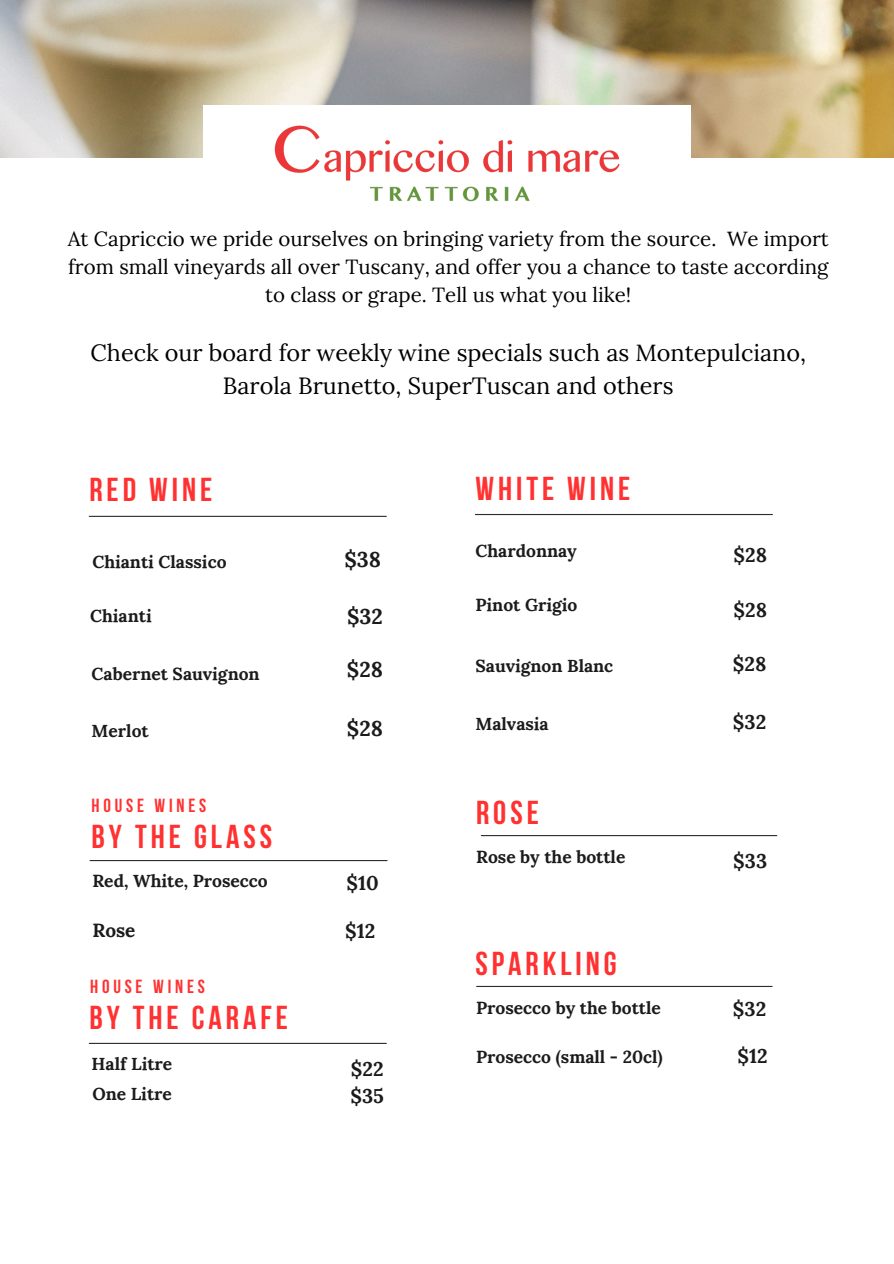
<style>
.page{position:relative;width:894px;height:1264px;background:#fff}
.page>*{position:absolute;margin:0;border:0;box-sizing:border-box;transform-origin:0 0}
.t1{font:700 33px "Bebas Neue";letter-spacing:.12em;color:#ff3131}
.t2{font:23.4px/32.7px "Lora";color:#000;text-align:center}
.t3{font:700 21.3px "Lora";color:#1b1b1b}
.t4{font:20.4px/28.2px "Lora";color:#000;text-align:center}
.t5{font:700 19.8px "Lora";color:#1b1b1b}
.t6{font:700 18.9px "Bebas Neue";letter-spacing:.2em;color:#ff3131}
.t7{font:700 18.9px "Lora";color:#1b1b1b}
.t8{font:700 17.4px "Lora";color:#1b1b1b}
</style>
<div class="page">
<hr style="left:89px;top:516px;width:297px;height:1px;background:#2d2d2d">
<img style="left:0;top:0;width:893px;height:158px">
<div style="left:203px;top:105px;width:487px;height:121px;background:#fff"></div>
<hr style="left:476px;top:985px;width:295px;height:2px;background:#2d2d2d">
<hr style="left:475px;top:514px;width:297px;height:1px;background:#2d2d2d">
<img style="left:274px;top:125px;width:346px;height:77px">
<hr style="left:481px;top:835px;width:295px;height:1px;background:#2d2d2d">
<hr style="left:90px;top:860px;width:297px;height:1px;background:#2d2d2d">
<hr style="left:89px;top:1042px;width:297px;height:1px;background:#2d2d2d">
<p class="t4" style="left:68px;top:224px;width:762px">At Capriccio we pride ourselves on bringing variety from the source. We import from small vineyards all over Tuscany, and offer you a chance to taste according to class or grape. Tell us what you like!</p>
<p class="t2" style="left:91px;top:336px;width:716px">Check our board for weekly wine specials such as Montepulciano,<br>Barola Brunetto, SuperTuscan and others</p>
<p class="t1" style="left:89px;top:476px;width:124px">RED WINE</p>
<h2 class="t1" style="left:475px;top:475px;width:156px">WHITE WINE</h2>
<p class="t8" style="left:475px;top:540px;width:103px">Chardonnay</p>
<h3 class="t5" style="left:733px;top:542px;width:35px">$28</h3>
<p class="t8" style="left:475px;top:593px;width:103px">Pinot Grigio</p>
<h3 class="t5" style="left:733px;top:597px;width:35px">$28</h3>
<p class="t8" style="left:475px;top:654px;width:139px">Sauvignon Blanc</p>
<h3 class="t5" style="left:732px;top:651px;width:35px">$28</h3>
<h4 class="t8" style="left:92px;top:550px;width:136px">Chianti Classico</h4>
<h2 class="t3" style="left:344px;top:545px;width:38px">$38</h2>
<p class="t8" style="left:90px;top:605px;width:63px">Chianti</p>
<h3 class="t3" style="left:347px;top:602px;width:37px">$32</h3>
<h6 class="t8" style="left:92px;top:662px;width:169px">Cabernet Sauvignon</h6>
<h5 class="t3" style="left:347px;top:656px;width:38px">$28</h5>
<h5 class="t8" style="left:92px;top:719px;width:59px">Merlot</h5>
<h1 class="t3" style="left:347px;top:715px;width:38px">$28</h1>
<p class="t8" style="left:475px;top:712px;width:75px">Malvasia</p>
<p class="t5" style="left:732px;top:709px;width:35px">$32</p>
<h5 class="t6" style="left:92px;top:798px;width:116px">HOUSE WINES</h5>
<p class="t1" style="left:92px;top:823px;width:182px">BY THE GLASS</p>
<p class="t8" style="left:92px;top:869px;width:177px">Red, White, Prosecco</p>
<h5 class="t7" style="left:92px;top:917px;width:45px">Rose</h5>
<h6 class="t6" style="left:90px;top:978px;width:116px">HOUSE WINES</h6>
<h5 class="t5" style="left:346px;top:870px;width:34px">$10</h5>
<h2 class="t5" style="left:345px;top:918px;width:32px">$12</h2>
<p class="t1" style="left:89px;top:1003px;width:200px">BY THE CARAFE</p>
<h5 class="t8" style="left:92px;top:1052px;width:82px">Half Litre</h5>
<h6 class="t5" style="left:350px;top:1055px;width:34px">$22</h6>
<h2 class="t8" style="left:92px;top:1082px;width:81px">One Litre</h2>
<p class="t5" style="left:350px;top:1083px;width:35px">$35</p>
<p class="t1" style="left:476px;top:799px;width:64px">ROSE</p>
<p class="t8" style="left:476px;top:845px;width:151px">Rose by the bottle</p>
<h5 class="t5" style="left:733px;top:848px;width:35px">$33</h5>
<p class="t1" style="left:475px;top:949px;width:143px">SPARKLING</p>
<p class="t8" style="left:476px;top:996px;width:186px">Prosecco by the bottle</p>
<p class="t5" style="left:732px;top:995px;width:35px">$32</p>
<p class="t8" style="left:476px;top:1045px;width:188px">Prosecco (small - 20cl)</p>
<p class="t5" style="left:737px;top:1042px;width:32px">$12</p>
</div>
